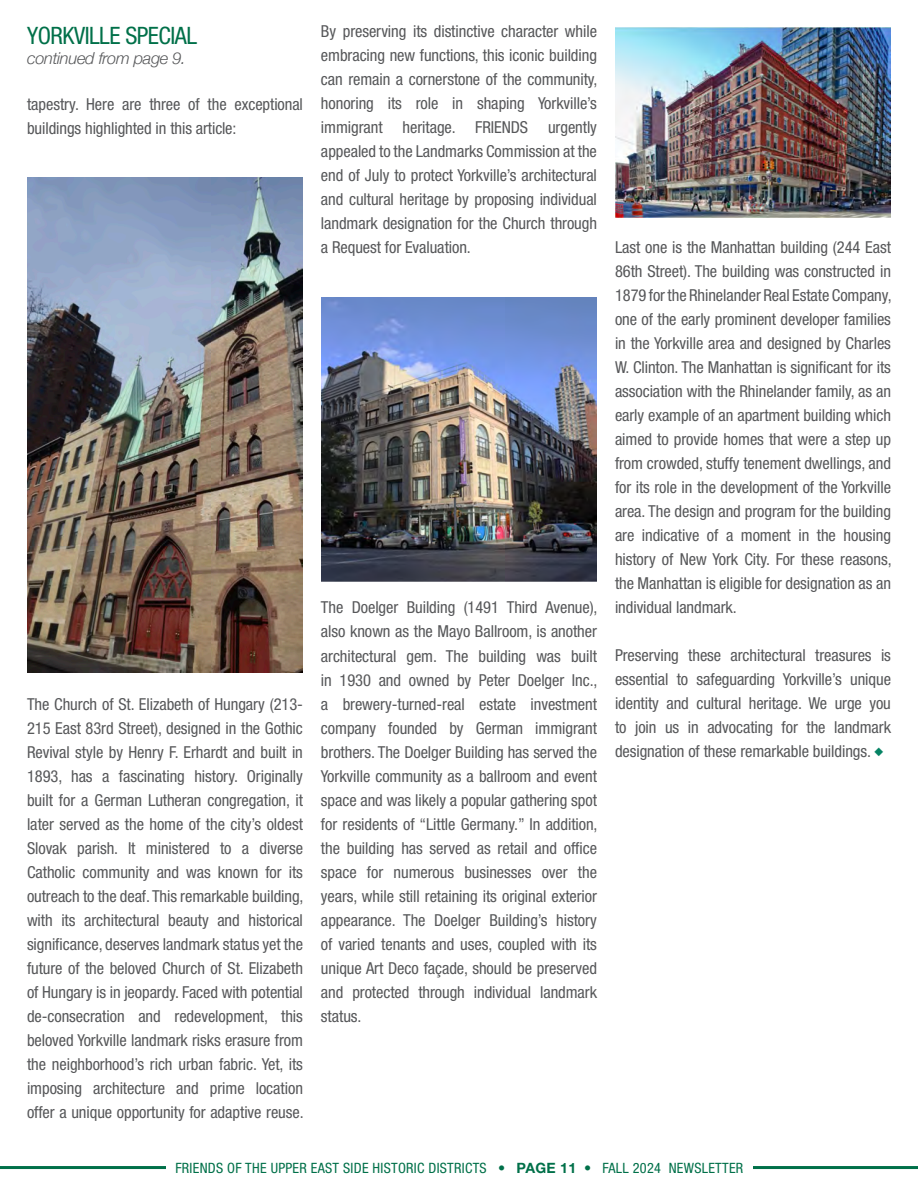
<style>
.page{position:relative;width:918px;height:1188px;background:#fff}
.page>*{position:absolute;margin:0;border:0;box-sizing:border-box;transform-origin:0 0}
.t1{font:condensed 24px "Helvetica Neue LT Std";letter-spacing:-.02em;color:#007049}
.Body{font:condensed 16.5px/24px "Helvetica Neue LT Std";letter-spacing:-.005em;color:#57585a;text-align:justify}
.t2{font:italic 300 16.5px "Helvetica Neue";letter-spacing:-.02em;color:#57585a}
.t3{font:condensed 14.25px "Helvetica Neue LT Std";letter-spacing:.02em;color:#007049}
.s1{color:#058364}
.s2{font-weight:700;font-stretch:normal}
</style>
<div class="page">
<hr style="left:0;top:1166px;width:918px;height:3px;background:#007049">
<div style="left:166px;top:1163px;width:587px;height:16px;background:#fff"></div>
<img style="left:615px;top:27px;width:276px;height:190px">
<img style="left:321px;top:298px;width:276px;height:284px">
<img style="left:27px;top:177px;width:276px;height:495px">
<p class="t1" style="left:27px;top:22px;width:172px">YORKVILLE SPECIAL</p>
<p class="t2" style="left:27px;top:45px;width:160px">continued from page 9.</p>
<p class="Body" style="left:27px;top:92px;width:278px">tapestry. Here are three of the exceptional buildings highlighted in this article:</p>
<p class="Body" style="left:27px;top:692px;width:278px">The Church of St. Elizabeth of Hungary (213- 215 East 83rd Street), designed in the Gothic Revival style by Henry F. Erhardt and built in 1893, has a fascinating history. Originally built for a German Lutheran congregation, it later served as the home of the city’s oldest Slovak parish. It ministered to a diverse Catholic community and was known for its outreach to the deaf. This remarkable building, with its architectural beauty and historical significance, deserves landmark status yet the future of the beloved Church of St. Elizabeth of Hungary is in jeopardy. Faced with potential de-consecration and redevelopment, this beloved Yorkville landmark risks erasure from the neighborhood’s rich urban fabric. Yet, its imposing architecture and prime location offer a unique opportunity for adaptive reuse.</p>
<p class="Body" style="left:321px;top:19px;width:278px">By preserving its distinctive character while embracing new functions, this iconic building can remain a cornerstone of the community, honoring its role in shaping Yorkville’s immigrant heritage. FRIENDS urgently appealed to the Landmarks Commission at the end of July to protect Yorkville’s architectural and cultural heritage by proposing individual landmark designation for the Church through a Request for Evaluation.</p>
<p class="Body" style="left:321px;top:596px;width:278px">The Doelger Building (1491 Third Avenue), also known as the Mayo Ballroom, is another architectural gem. The building was built in 1930 and owned by Peter Doelger Inc., a brewery-turned-real estate investment company founded by German immigrant brothers. The Doelger Building has served the Yorkville community as a ballroom and event space and was likely a popular gathering spot for residents of “Little Germany.” In addition, the building has served as retail and office space for numerous businesses over the years, while still retaining its original exterior appearance. The Doelger Building’s history of varied tenants and uses, coupled with its unique Art Deco façade, should be preserved and protected through individual landmark status.</p>
<p class="Body" style="left:615px;top:235px;width:278px">Last one is the Manhattan building (244 East 86th Street). The building was constructed in 1879 for the Rhinelander Real Estate Company, one of the early prominent developer families in the Yorkville area and designed by Charles W. Clinton. The Manhattan is significant for its association with the Rhinelander family, as an early example of an apartment building which aimed to provide homes that were a step up from crowded, stuffy tenement dwellings, and for its role in the development of the Yorkville area. The design and program for the building are indicative of a moment in the housing history of New York City. For these reasons, the Manhattan is eligible for designation as an individual landmark.</p>
<p class="Body" style="left:615px;top:643px;width:278px">Preserving these architectural treasures is essential to safeguarding Yorkville’s unique identity and cultural heritage. We urge you to join us in advocating for the landmark designation of these remarkable buildings. <span class="s1">◆</span></p>
<p class="t3" style="left:175px;top:1160px;width:569px">FRIENDS OF THE UPPER EAST SIDE HISTORIC DISTRICTS • <span class="s2">PAGE 11</span> • FALL 2024 NEWSLETTER</p>
</div>
